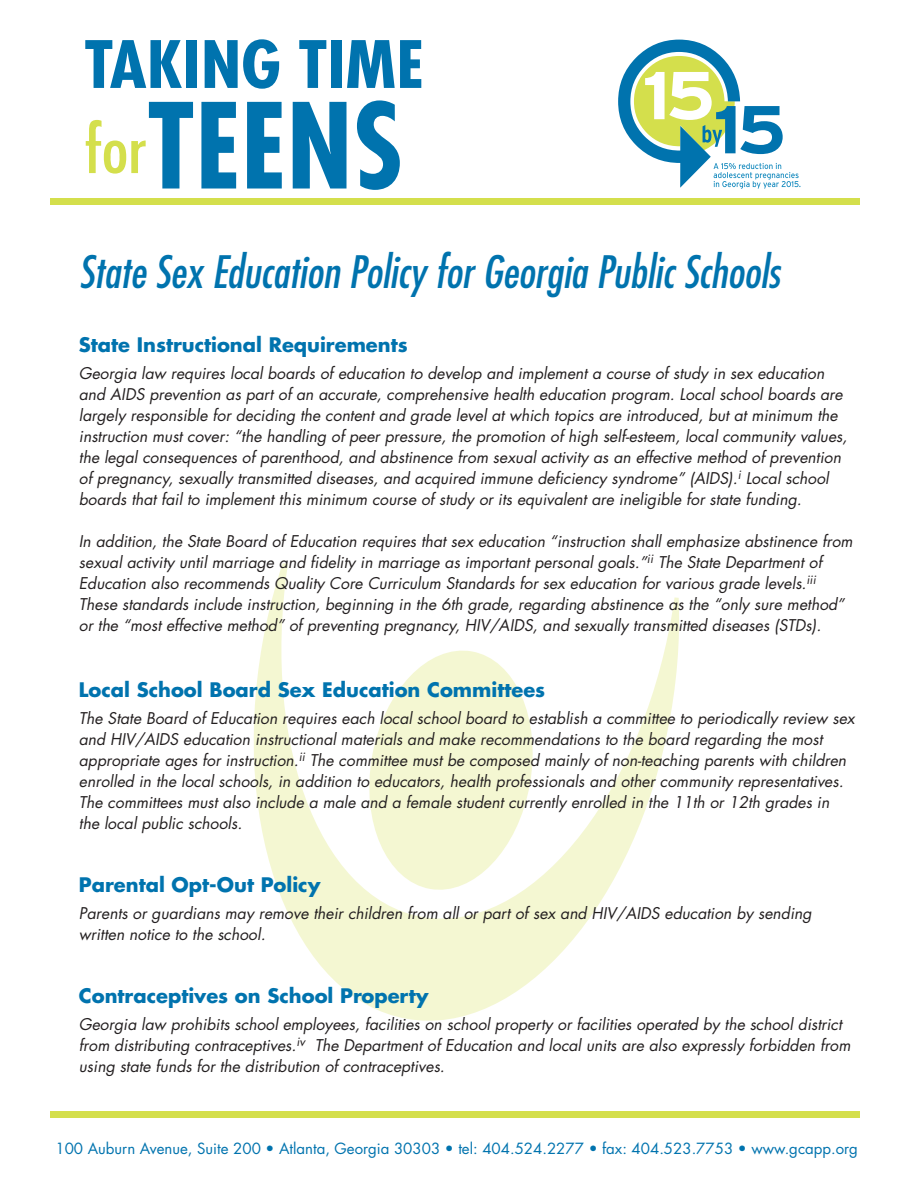
<style>
.page{position:relative;width:918px;height:1188px;background:#fff}
.page>*{position:absolute;margin:0;border:0;box-sizing:border-box;transform-origin:0 0}
.t1{font:700 condensed 114.9px "Futura";letter-spacing:.005em;color:#0073ae}
.t2{font:700 condensed 63.45px "Futura";color:#0073ae;scale:1.11 1}
.t3{font:italic condensed 43.5px "Futura";color:#0073ae}
.t4{font:700 19.5px "Futura";color:#0073ae}
.t5{font:italic 15.75px/21px "Futura";color:#231f20}
.t6{font:15px "Futura";color:#0073ae}
.s1{font-weight:400;font-size:63.45px;color:#d4df4c}
</style>
<div class="page">
<svg style="left:253px;top:675px;width:324px;height:346px;fill:#f4f7d2"></svg>
<svg style="left:258px;top:604px;width:421px;height:331px"></svg>
<svg style="left:361px;top:644px;width:180px;height:253px;fill:#f4f7d2"></svg>
<svg style="left:271px;top:563px;width:408px;height:41px"></svg>
<div style="left:50px;top:199px;width:810px;height:6px;background:#d4df4c"></div>
<div style="left:50px;top:1111px;width:810px;height:6px;background:#d4df4c"></div>
<svg style="left:618px;top:40px;width:182px;height:149px"></svg>
<p class="t2" style="left:84px;top:25px;width:308px">TAKING TIME</p>
<p class="t1" style="left:84px;top:75px;width:321px"><span class="s1">for</span>TEENS</p>
<p class="t3" style="left:79px;top:244px;width:703px">State Sex Education Policy for Georgia Public Schools</p>
<p class="t4" style="left:79px;top:331px;width:330px">State Instructional Requirements</p>
<p class="t5" style="left:79px;top:362px;width:770px">Georgia law requires local boards of education to develop and implement a course of study in sex education and AIDS prevention as part of an accurate, comprehensive health education program. Local school boards are largely responsible for deciding the content and grade level at which topics are introduced, but at minimum the instruction must cover: “the handling of peer pressure, the promotion of high self-esteem, local community values, the legal consequences of parenthood, and abstinence from sexual activity as an effective method of prevention of pregnancy, sexually transmitted diseases, and acquired immune deficiency syndrome” (AIDS).<sup>i</sup> Local school boards that fail to implement this minimum course of study or its equivalent are ineligible for state funding.</p>
<p class="t5" style="left:79px;top:530px;width:775px">In addition, the State Board of Education requires that sex education “instruction shall emphasize abstinence from sexual activity until marriage and fidelity in marriage as important personal goals.”<sup>ii</sup> The State Department of Education also recommends Quality Core Curriculum Standards for sex education for various grade levels.<sup>iii </sup>These standards include instruction, beginning in the 6th grade, regarding abstinence as the “only sure method” or the “most effective method” of preventing pregnancy, HIV/AIDS, and sexually transmitted diseases (STDs).</p>
<p class="t4" style="left:79px;top:676px;width:468px">Local School Board Sex Education Committees</p>
<p class="t5" style="left:79px;top:707px;width:777px">The State Board of Education requires each local school board to establish a committee to periodically review sex and HIV/AIDS education instructional materials and make recommendations to the board regarding the most appropriate ages for instruction.<sup>ii</sup> The committee must be composed mainly of non-teaching parents with children enrolled in the local schools, in addition to educators, health professionals and other community representatives.<br>The committees must also include a male and a female student currently enrolled in the 11th or 12th grades in<br>the local public schools.</p>
<p class="t4" style="left:79px;top:871px;width:243px">Parental Opt-Out Policy</p>
<p class="t5" style="left:79px;top:902px;width:734px">Parents or guardians may remove their children from all or part of sex and HIV/AIDS education by sending written notice to the school.</p>
<p class="t4" style="left:79px;top:982px;width:351px">Contraceptives on School Property</p>
<p class="t5" style="left:79px;top:1013px;width:773px">Georgia law prohibits school employees, facilities on school property or facilities operated by the school district from distributing contraceptives.<sup>iv</sup> The Department of Education and local units are also expressly forbidden from using state funds for the distribution of contraceptives.</p>
<p class="t6" style="left:55px;top:1138px;width:804px">100 Auburn Avenue, Suite 200 • Atlanta, Georgia 30303 • tel: 404.524.2277 • fax: 404.523.7753 • www.gcapp.org</p>
</div>
